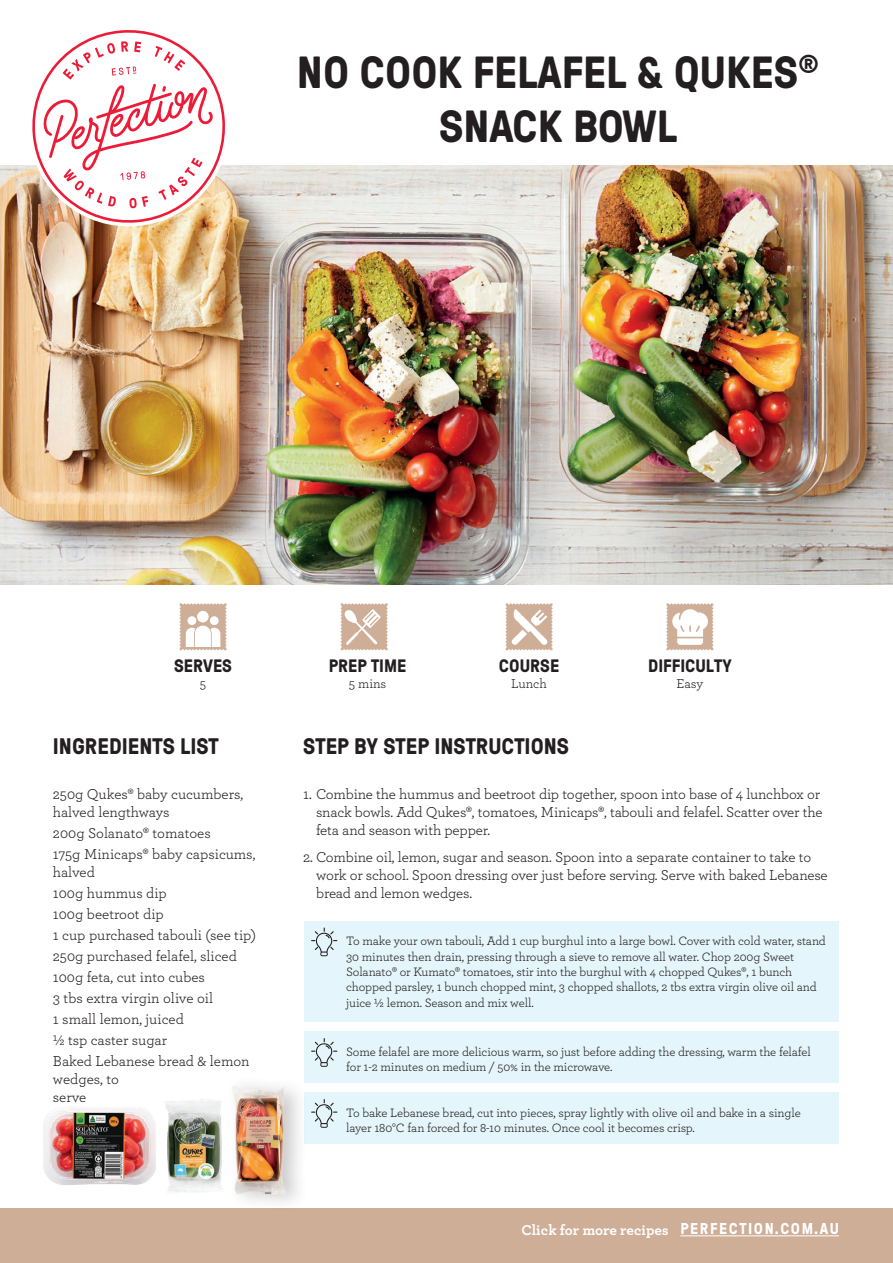
<style>
.page{position:relative;width:893px;height:1263px;background:#fff}
.page>*{position:absolute;margin:0;border:0;box-sizing:border-box;transform-origin:0 0}
.t1{font:700 45px/54px "GT Pressura";color:#231f20;text-align:center}
.t2{font:700 22.5px "GT Pressura";color:#231f20}
.t3{font:700 18px "GT Pressura";color:#231f20}
.t4{font:15px/21px "Archer";letter-spacing:-.01em;color:#231f20}
.t5{font:700 15px "Archer";color:#fff}
.t6{font:13.5px "Archer";letter-spacing:-.005em;color:#231f20}
.t7{font:12.75px/15.3px "Archer";letter-spacing:-.01em;color:#231f20}
.s1{font-family:"GT Pressura";font-size:15.75px}
</style>
<div class="page">
<img style="left:0;top:166px;width:893px;height:419px">
<div style="left:305px;top:921px;width:534px;height:101px;background:#e4f5fb"></div>
<div style="left:305px;top:1032px;width:534px;height:51px;background:#e4f5fb"></div>
<div style="left:305px;top:1093px;width:534px;height:51px;background:#e4f5fb"></div>
<svg style="left:311px;top:927px;width:26px;height:29px"></svg>
<svg style="left:311px;top:1038px;width:26px;height:29px"></svg>
<svg style="left:311px;top:1099px;width:26px;height:29px"></svg>
<div style="left:0;top:1209px;width:893px;height:54px;background:#ceae97"></div>
<hr style="left:680px;top:1235px;width:159px;height:1px;background:#fff">
<svg style="left:31px;top:30px;width:196px;height:194px"></svg>
<svg style="left:180px;top:603px;width:46px;height:47px"></svg>
<div style="left:187px;top:616px;width:9px;height:9px;background:#fff;border-radius:50%"></div>
<div style="left:210px;top:616px;width:9px;height:9px;background:#fff;border-radius:50%"></div>
<div style="left:197px;top:611px;width:12px;height:11px;background:#fff;border-radius:50%"></div>
<svg style="left:341px;top:603px;width:47px;height:47px;background:#d8bfad"></svg>
<svg style="left:666px;top:603px;width:47px;height:47px"></svg>
<svg style="left:506px;top:603px;width:46px;height:47px"></svg>
<img style="left:174px;top:1099px;width:38px;height:93px">
<div style="left:225px;top:1073px;width:85px;height:139px;background:#231f20;opacity:.24"></div>
<img style="left:212px;top:1081px;width:91px;height:118px">
<img style="left:43px;top:1101px;width:131px;height:91px">
<h1 class="t1" style="left:297px;top:43px;width:524px">NO COOK FELAFEL &amp; QUKES<sup>®<br></sup>SNACK BOWL</h1>
<p class="t3" style="left:174px;top:652px;width:59px">SERVES</p>
<p class="t6" style="left:200px;top:674px;width:8px">5</p>
<h2 class="t2" style="left:53px;top:730px;width:167px">INGREDIENTS LIST</h2>
<p class="t4" style="left:53px;top:784px;width:192px;line-height:18px">250g Qukes® baby cucumbers, halved lengthways</p>
<p class="t4" style="left:53px;top:822px;width:204px">200g Solanato® tomatoes<br>175g Minicaps® baby capsicums,</p>
<p class="t4" style="left:53px;top:861px;width:205px">halved<br>100g hummus dip<br>100g beetroot dip<br>1 cup purchased tabouli (see tip)<br>250g purchased felafel, sliced<br>100g feta, cut into cubes<br>3 tbs extra virgin olive oil<br>1 small lemon, juiced<br>½ tsp caster sugar<br>Baked Lebanese bread &amp; lemon</p>
<p class="t4" style="left:53px;top:1069px;width:68px;line-height:18px">wedges, to serve</p>
<p class="t3" style="left:329px;top:652px;width:79px">PREP TIME</p>
<p class="t6" style="left:349px;top:674px;width:39px">5 mins</p>
<p class="t3" style="left:499px;top:652px;width:62px">COURSE</p>
<p class="t6" style="left:511px;top:674px;width:37px">Lunch</p>
<p class="t3" style="left:648px;top:652px;width:85px">DIFFICULTY</p>
<p class="t6" style="left:676px;top:674px;width:28px">Easy</p>
<h2 class="t2" style="left:303px;top:730px;width:267px">STEP BY STEP INSTRUCTIONS</h2>
<p class="t4" style="left:316px;top:784px;width:508px;line-height:18px;text-indent:-13px">1. Combine the hummus and beetroot dip together, spoon into base of 4 lunchbox or snack bowls. Add Qukes®, tomatoes, Minicaps®, tabouli and felafel. Scatter over the feta and season with pepper.</p>
<p class="t4" style="left:316px;top:847px;width:513px;line-height:18px;text-indent:-13px">2. Combine oil, lemon, sugar and season. Spoon into a separate container to take to work or school. Spoon dressing over just before serving. Serve with baked Lebanese bread and lemon wedges.</p>
<p class="t7" style="left:346px;top:933px;width:481px">To make your own tabouli, Add 1 cup burghul into a large bowl. Cover with cold water, stand 30 minutes then drain, pressing through a sieve to remove all water. Chop 200g Sweet Solanato® or Kumato® tomatoes, stir into the burghul with 4 chopped Qukes®, 1 bunch chopped parsley, 1 bunch chopped mint, 3 chopped shallots, 2 tbs extra virgin olive oil and juice ½ lemon. Season and mix well.</p>
<p class="t7" style="left:346px;top:1043px;width:466px">Some felafel are more delicious warm, so just before adding the dressing, warm the felafel for 1-2 minutes on medium / 50% in the microwave.</p>
<p class="t7" style="left:346px;top:1104px;width:456px">To bake Lebanese bread, cut into pieces, spray lightly with olive oil and bake in a single layer 180°C fan forced for 8-10 minutes. Once cool it becomes crisp.</p>
<p class="t5" style="left:521px;top:1218px;width:319px">Click for more recipes <span class="s1">PERFECTION.COM.AU</span></p>
</div>
